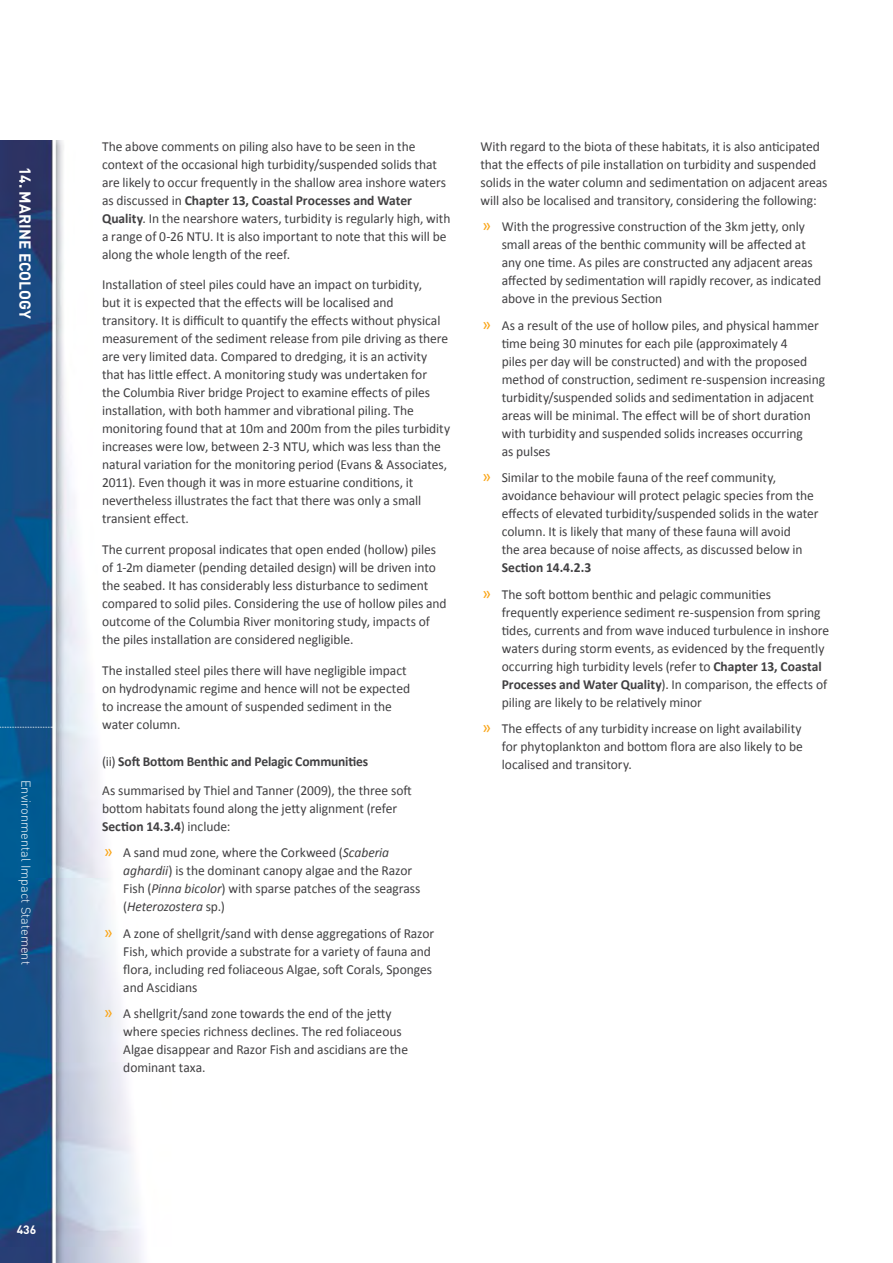
<style>
.page{position:relative;width:893px;height:1263px;background:#fff}
.page>*{position:absolute;margin:0;border:0;box-sizing:border-box;transform-origin:0 0}
.t1{font:700 15.75px "DIN";color:#fff}
.Body{font:13.8px/18px "Calibri";letter-spacing:-.005em;color:#414042}
.Head_7{font:700 13.8px "Calibri";letter-spacing:-.01em;color:#414042}
.t2{font:300 12.75px "DIN";color:#fff}
.t3{font:700 12px "DIN";color:#fff}
.s1{font-weight:700}
.s2{font-weight:400}
.s3{font-size:18px;color:#faa61a}
.s4{font-style:italic}
</style>
<div class="page">
<img style="left:0;top:140px;width:142px;height:1123px">
<svg style="left:0;top:727px;width:53px;height:1px"></svg>
<p class="t1" style="left:36px;top:167px;width:153px;rotate:90deg">14. MARINE ECOLOGY</p>
<p class="t2" style="left:34px;top:780px;width:186px;rotate:90deg">Environmental Impact Statement</p>
<p class="t3" style="left:17px;top:1221px;width:21px">436</p>
<p class="Body" style="left:102px;top:137px;width:350px">The above comments on piling also have to be seen in the context of the occasional high turbidity/suspended solids that are likely to occur frequently in the shallow area inshore waters as discussed in <span class="s1">Chapter 13, Coastal Processes and Water Quality</span>. In the nearshore waters, turbidity is regularly high, with a range of 0-26 NTU. It is also important to note that this will be along the whole length of the reef.</p>
<p class="Body" style="left:102px;top:276px;width:350px">Installation of steel piles could have an impact on turbidity,<br>but it is expected that the effects will be localised and transitory. It is difficult to quantify the effects without physical measurement of the sediment release from pile driving as there are very limited data. Compared to dredging, it is an activity that has little effect. A monitoring study was undertaken for<br>the Columbia River bridge Project to examine effects of piles installation, with both hammer and vibrational piling. The monitoring found that at 10m and 200m from the piles turbidity increases were low, between 2-3 NTU, which was less than the natural variation for the monitoring period (Evans &amp; Associates, 2011). Even though it was in more estuarine conditions, it nevertheless illustrates the fact that there was only a small transient effect.</p>
<p class="Body" style="left:102px;top:541px;width:346px">The current proposal indicates that open ended (hollow) piles of 1-2m diameter (pending detailed design) will be driven into the seabed. It has considerably less disturbance to sediment compared to solid piles. Considering the use of hollow piles and outcome of the Columbia River monitoring study, impacts of the piles installation are considered negligible.</p>
<p class="Body" style="left:102px;top:661px;width:310px">The installed steel piles there will have negligible impact on hydrodynamic regime and hence will not be expected to increase the amount of suspended sediment in the water column.</p>
<p class="Head_7" style="left:102px;top:753px;width:268px"><span class="s2">(ii)</span> Soft Bottom Benthic and Pelagic Communities</p>
<p class="Body" style="left:102px;top:781px;width:311px">As summarised by Thiel and Tanner (2009), the three soft bottom habitats found along the jetty alignment (refer<br><span class="s1">Section 14.3.4</span>) include:</p>
<p class="Body" style="left:123px;top:844px;width:299px;text-indent:-20px"><span class="s3">»</span> A sand mud zone, where the Corkweed (<span class="s4">Scaberia aghardii</span>) is the dominant canopy algae and the Razor Fish (<span class="s4">Pinna bicolor</span>) with sparse patches of the seagrass (<span class="s4">Heterozostera</span> sp.)</p>
<p class="Body" style="left:123px;top:924px;width:312px;text-indent:-20px"><span class="s3">»</span> A zone of shellgrit/sand with dense aggregations of Razor Fish, which provide a substrate for a variety of fauna and flora, including red foliaceous Algae, soft Corals, Sponges and Ascidians</p>
<p class="Body" style="left:123px;top:1005px;width:286px;text-indent:-20px"><span class="s3">»</span> A shellgrit/sand zone towards the end of the jetty where species richness declines. The red foliaceous Algae disappear and Razor Fish and ascidians are the dominant taxa.</p>
<p class="Body" style="left:480px;top:137px;width:348px">With regard to the biota of these habitats, it is also anticipated that the effects of pile installation on turbidity and suspended solids in the water column and sedimentation on adjacent areas will also be localised and transitory, considering the following:</p>
<p class="Body" style="left:502px;top:218px;width:321px;text-indent:-20px"><span class="s3">»</span> With the progressive construction of the 3km jetty, only small areas of the benthic community will be affected at any one time. As piles are constructed any adjacent areas affected by sedimentation will rapidly recover, as indicated above in the previous Section</p>
<p class="Body" style="left:502px;top:316px;width:325px;text-indent:-20px"><span class="s3">»</span> As a result of the use of hollow piles, and physical hammer time being 30 minutes for each pile (approximately 4<br>piles per day will be constructed) and with the proposed method of construction, sediment re-suspension increasing turbidity/suspended solids and sedimentation in adjacent areas will be minimal. The effect will be of short duration with turbidity and suspended solids increases occurring<br>as pulses</p>
<p class="Body" style="left:502px;top:469px;width:318px;text-indent:-20px"><span class="s3">»</span> Similar to the mobile fauna of the reef community, avoidance behaviour will protect pelagic species from the effects of elevated turbidity/suspended solids in the water column. It is likely that many of these fauna will avoid<br>the area because of noise affects, as discussed below in <span class="s1">Section 14.4.2.3</span></p>
<p class="Body" style="left:502px;top:585px;width:329px;text-indent:-20px"><span class="s3">»</span> The soft bottom benthic and pelagic communities frequently experience sediment re-suspension from spring tides, currents and from wave induced turbulence in inshore waters during storm events, as evidenced by the frequently occurring high turbidity levels (refer to <span class="s1">Chapter 13, Coastal Processes and Water Quality</span>). In comparison, the effects of piling are likely to be relatively minor</p>
<p class="Body" style="left:502px;top:720px;width:303px;text-align:justify;text-indent:-20px"><span class="s3">»</span> The effects of any turbidity increase on light availability for phytoplankton and bottom flora are also likely to be localised and transitory.</p>
</div>
